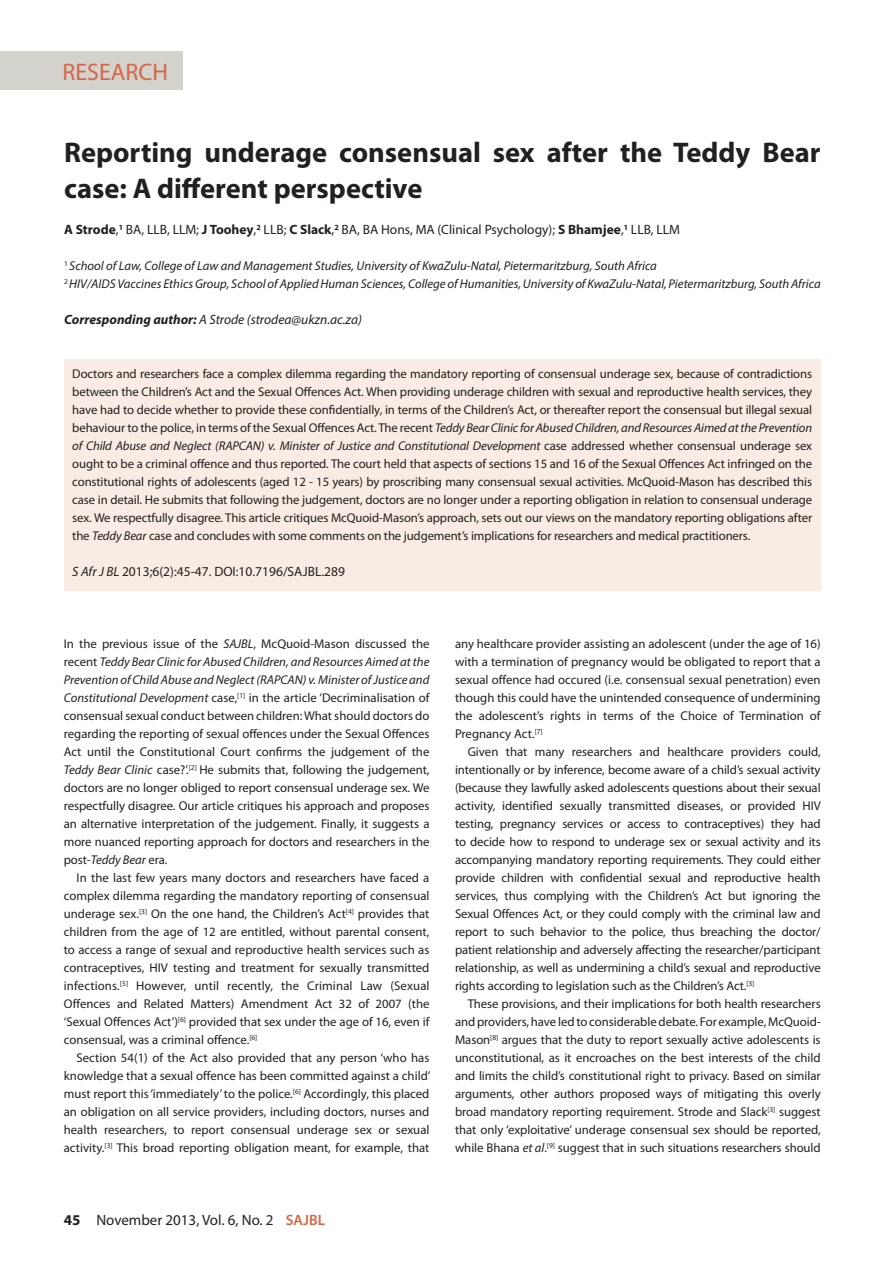
<style>
.page{position:relative;width:893px;height:1263px;background:#fff}
.page>*{position:absolute;margin:0;border:0;box-sizing:border-box;transform-origin:0 0}
.A_HEAD{font:700 28.5px/36px "Myriad Pro";color:#231f20}
.t1{font:24px "Myriad Pro";color:#d56749}
.t2{font:15px "Myriad Pro";color:#231f20}
.AUTHORS_NAME{font:13.5px "Myriad Pro";color:#231f20}
.CORRESPONDING_AUTHOR{font:italic 13.5px "Myriad Pro";color:#231f20}
.S_AFR_J_B_L{font:13.5px "Myriad Pro";color:#231f20}
.BODY_TEXT_INDENT{font:12.75px/18px "Myriad Pro";color:#231f20;text-align:justify}
.BODY_COPY{font:12.75px/18px "Myriad Pro";letter-spacing:-.01em;color:#231f20;text-align:justify}
.AUTHORS_DETAILS{font:italic 12.75px "Myriad Pro";color:#231f20}
.s1{font-weight:700}
.s2{font-style:italic}
.s3{font-weight:600;color:#d56749}
</style>
<div class="page">
<div style="left:0;top:51px;width:183px;height:39px;background:#d4d2cd"></div>
<div style="left:64px;top:359px;width:757px;height:232px;background:#f9ece4"></div>
<h2 class="t1" style="left:63px;top:58px;width:107px">RESEARCH</h2>
<p class="A_HEAD" style="left:64px;top:135px;width:758px">Reporting underage consensual sex after the Teddy Bear case: A different perspective</p>
<p class="AUTHORS_NAME" style="left:64px;top:222px;width:617px"><span class="s1">A Strode</span>,<sup>1</sup> BA, LLB, LLM; <span class="s1">J Toohey</span>,<sup>2</sup> LLB; <span class="s1">C Slack</span>,<sup>2</sup> BA, BA Hons, MA (Clinical Psychology); <span class="s1">S Bhamjee</span>,<sup>1</sup> LLB, LLM</p>
<p class="AUTHORS_DETAILS" style="left:64px;top:258px;width:594px"><sup>1</sup> School of Law, College of Law and Management Studies, University of KwaZulu-Natal, Pietermaritzburg, South Africa</p>
<p class="AUTHORS_DETAILS" style="left:64px;top:276px;width:758px"><sup>2</sup> HIV/AIDS Vaccines Ethics Group, School of Applied Human Sciences, College of Humanities, University of KwaZulu-Natal, Pietermaritzburg, South Africa</p>
<p class="CORRESPONDING_AUTHOR" style="left:64px;top:311px;width:299px"><span class="s1">Corresponding author:</span> A Strode (strodea@ukzn.ac.za)</p>
<p class="BODY_COPY" style="left:72px;top:365px;width:741px">Doctors and researchers face a complex dilemma regarding the mandatory reporting of consensual underage sex, because of contradictions between the Children’s Act and the Sexual Offences Act. When providing underage children with sexual and reproductive health services, they have had to decide whether to provide these confidentially, in terms of the Children’s Act, or thereafter report the consensual but illegal sexual behaviour to the police, in terms of the Sexual Offences Act. The recent <span class="s2">Teddy Bear Clinic for Abused Children, and Resources Aimed at the Prevention of Child Abuse and Neglect (RAPCAN) v. Minister of Justice and Constitutional Development</span> case addressed whether consensual underage sex ought to be a criminal offence and thus reported. The court held that aspects of sections 15 and 16 of the Sexual Offences Act infringed on the constitutional rights of adolescents (aged 12 - 15 years) by proscribing many consensual sexual activities. McQuoid-Mason has described this case in detail. He submits that following the judgement, doctors are no longer under a reporting obligation in relation to consensual underage sex. We respectfully disagree. This article critiques McQuoid-Mason’s approach, sets out our views on the mandatory reporting obligations after the <span class="s2">Teddy Bear</span> case and concludes with some comments on the judgement’s implications for researchers and medical practitioners.</p>
<p class="S_AFR_J_B_L" style="left:72px;top:564px;width:274px"><span class="s2">S Afr J BL</span> 2013;6(2):45-47. DOI:10.7196/SAJBL.289</p>
<p class="BODY_COPY" style="left:64px;top:635px;width:367px">In the previous issue of the <span class="s2">SAJBL</span>, McQuoid-Mason discussed the recent <span class="s2">Teddy Bear Clinic for Abused Children, and Resources Aimed at the Prevention of Child Abuse and Neglect (RAPCAN) v. Minister of Justice and Constitutional Development</span> case,<sup>[1]</sup> in the article ‘Decriminalisation of consensual sexual conduct between children: What should doctors do regarding the reporting of sexual offences under the Sexual Offences Act until the Constitutional Court confirms the judgement of the <span class="s2">Teddy Bear Clinic</span> case?’.<sup>[2]</sup> He submits that, following the judgement, doctors are no longer obliged to report consensual underage sex. We respectfully disagree. Our article critiques his approach and proposes an alternative interpretation of the judgement. Finally, it suggests a more nuanced reporting approach for doctors and researchers in the post-<span class="s2">Teddy Bear</span> era.</p>
<p class="BODY_TEXT_INDENT" style="left:64px;top:869px;width:367px;text-indent:13px">In the last few years many doctors and researchers have faced a complex dilemma regarding the mandatory reporting of consensual underage sex.<sup>[3]</sup> On the one hand, the Children’s Act<sup>[4]</sup> provides that children from the age of 12 are entitled, without parental consent, to access a range of sexual and reproductive health services such as contraceptives, HIV testing and treatment for sexually transmitted infections.<sup>[5]</sup> However, until recently, the Criminal Law (Sexual Offences and Related Matters) Amendment Act 32 of 2007 (the ‘Sexual Offences Act’)<sup>[6]</sup> provided that sex under the age of 16, even if consensual, was a criminal offence.<sup>[6]</sup></p>
<p class="BODY_TEXT_INDENT" style="left:64px;top:1049px;width:368px;text-indent:13px">Section 54(1) of the Act also provided that any person ‘who has knowledge that a sexual offence has been committed against a child’ must report this ‘immediately’ to the police.<sup>[6]</sup> Accordingly, this placed an obligation on all service providers, including doctors, nurses and health researchers, to report consensual underage sex or sexual activity.<sup>[3]</sup> This broad reporting obligation meant, for example, that</p>
<p class="t2" style="left:64px;top:1212px;width:263px"><span class="s1">45</span> November 2013, Vol. 6, No. 2 <span class="s3">SAJBL</span></p>
<p class="BODY_TEXT_INDENT" style="left:455px;top:635px;width:367px">any healthcare provider assisting an adolescent (under the age of 16) with a termination of pregnancy would be obligated to report that a sexual offence had occured (i.e. consensual sexual penetration) even though this could have the unintended consequence of undermining the adolescent’s rights in terms of the Choice of Termination of Pregnancy Act.<sup>[7]</sup></p>
<p class="BODY_TEXT_INDENT" style="left:455px;top:743px;width:367px;text-indent:13px">Given that many researchers and healthcare providers could, intentionally or by inference, become aware of a child’s sexual activity (because they lawfully asked adolescents questions about their sexual activity, identified sexually transmitted diseases, or provided HIV testing, pregnancy services or access to contraceptives) they had to decide how to respond to underage sex or sexual activity and its accompanying mandatory reporting requirements. They could either provide children with confidential sexual and reproductive health services, thus complying with the Children’s Act but ignoring the Sexual Offences Act, or they could comply with the criminal law and report to such behavior to the police, thus breaching the doctor/ patient relationship and adversely affecting the researcher/participant relationship, as well as undermining a child’s sexual and reproductive rights according to legislation such as the Children’s Act.<sup>[3]</sup></p>
<p class="BODY_TEXT_INDENT" style="left:455px;top:995px;width:367px;text-indent:13px">These provisions, and their implications for both health researchers and providers, have led to considerable debate. For example, McQuoid-Mason<sup>[8]</sup> argues that the duty to report sexually active adolescents is unconstitutional, as it encroaches on the best interests of the child and limits the child’s constitutional right to privacy. Based on similar arguments, other authors proposed ways of mitigating this overly broad mandatory reporting requirement. Strode and Slack<sup>[3]</sup> suggest that only ‘exploitative’ underage consensual sex should be reported, while Bhana <span class="s2">et al</span>.<sup>[9]</sup> suggest that in such situations researchers should</p>
</div>
